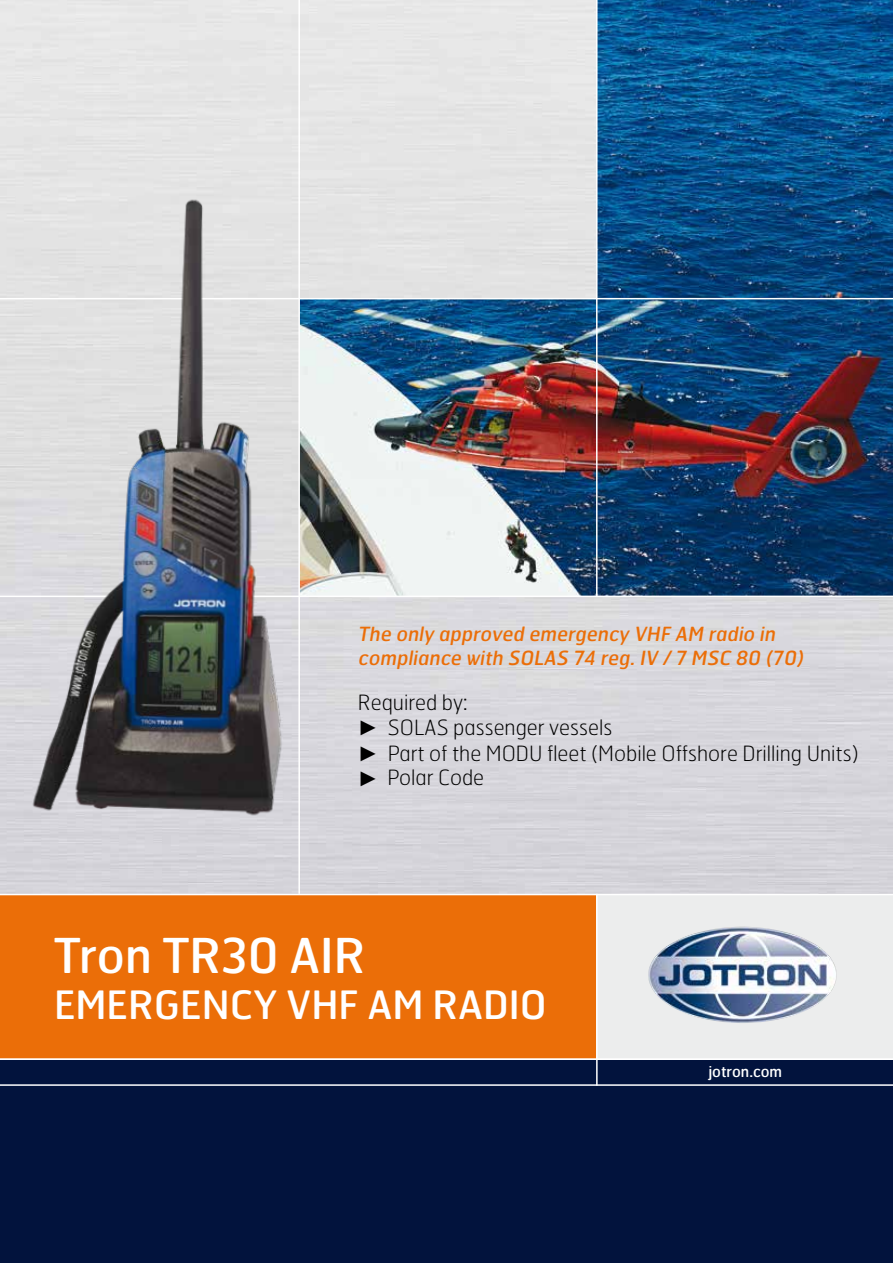
<style>
.page{position:relative;width:893px;height:1263px;background:#fff}
.page>*{position:absolute;margin:0;border:0;box-sizing:border-box;transform-origin:0 0}
.t1{font:48px "Hermes";color:#fff}
.t2{font:39px "Hermes";color:#fff}
.t3{font:100 21px/25px "Hermes";color:#000}
.t4{font:italic 19.5px/24px "Hermes";color:#eb6e08}
.t5{font:15px "Hermes";color:#fff}
.s1{font-family:"Arial";font-weight:400}
</style>
<div class="page">
<div style="left:0;top:1086px;width:893px;height:177px;background:#02133d"></div>
<div style="left:0;top:1060px;width:893px;height:24px;background:#02133d"></div>
<div style="left:0;top:895px;width:597px;height:163px;background:#eb6e08"></div>
<svg style="left:598px;top:895px;width:295px;height:163px;background:#d0d6dd"></svg>
<img style="left:679px;top:927px;width:64px;height:12px">
<hr style="left:596px;top:894px;width:2px;height:192px;background:#fff">
<img style="left:597px;top:0;width:296px;height:298px">
<img style="left:300px;top:299px;width:593px;height:297px">
<hr style="left:596px;top:0;width:1px;height:596px;background:#fff">
<img style="left:27px;top:194px;width:259px;height:641px">
<p class="t4" style="left:358px;top:621px;width:451px">The only approved emergency VHF AM radio in compliance with SOLAS 74 reg.IV / 7 MSC 80 (70)</p>
<p class="t3" style="left:358px;top:689px;width:502px">Required by:<br><span class="s1">►</span> SOLAS passenger vessels<br><span class="s1">►</span> Part of the MODU fleet (Mobile Offshore Drilling Units) <span class="s1">►</span> Polar Code</p>
<h1 class="t1" style="left:54px;top:924px;width:313px">Tron TR30 AIR</h1>
<h2 class="t2" style="left:54px;top:980px;width:494px">EMERGENCY VHF AM RADIO</h2>
<p class="t5" style="left:708px;top:1062px;width:75px">jotron.com</p>
</div>
